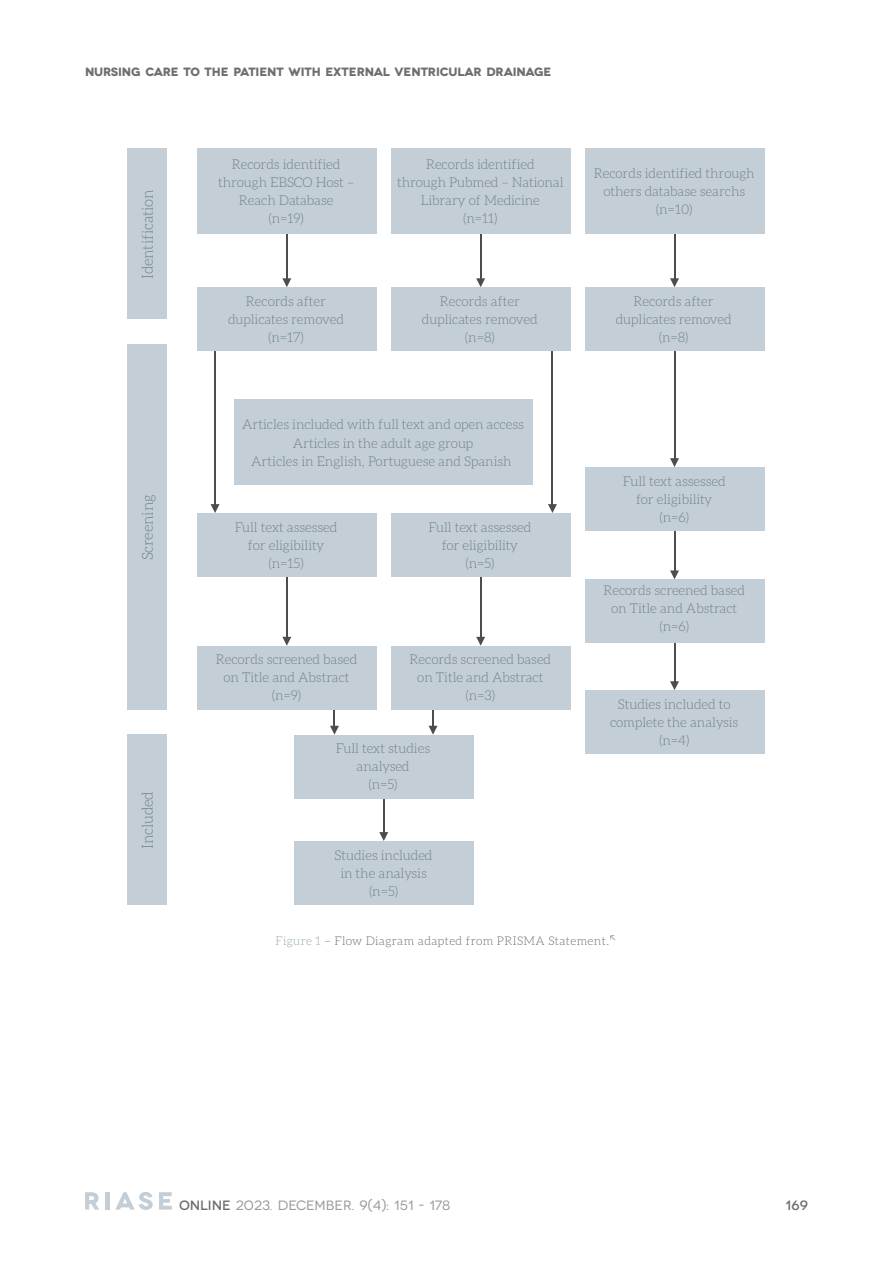
<style>
.page{position:relative;width:893px;height:1263px;background:#fff}
.page>*{position:absolute;margin:0;border:0;box-sizing:border-box;transform-origin:0 0}
.t1{font:300 15px "Aleo";letter-spacing:-.01em;color:#708186}
.t2{font:300 13.5px/18px "Aleo";letter-spacing:-.005em;color:#708186;text-align:center}
.t3{font:13.5px "Novecentowide";letter-spacing:-.01em;color:#9d9c9c}
.t4{font:500 13.5px "Novecentowide";color:#6f6e6e}
.t5{font:700 12px "Novecentowide";letter-spacing:-.01em;color:#6f6e6e}
.t6{font:300 12px "Aleo";letter-spacing:.025em;color:#6f6e6e}
.s1{color:#96a9af}
.s2{font-weight:500;color:#6f6e6e}
</style>
<div class="page">
<svg style="left:85px;top:1192px;width:14px;height:17px"></svg>
<hr style="left:106px;top:1192px;width:4px;height:17px;background:#c4ced6">
<svg style="left:115px;top:1192px;width:38px;height:18px"></svg>
<svg style="left:159px;top:1192px;width:13px;height:17px"></svg>
<svg style="left:282px;top:637px;width:9px;height:9px"></svg>
<hr style="left:286px;top:572px;width:1px;height:68px;background:#4d4d4d">
<svg style="left:476px;top:637px;width:9px;height:9px"></svg>
<hr style="left:480px;top:572px;width:1px;height:68px;background:#4d4d4d">
<svg style="left:670px;top:278px;width:9px;height:9px"></svg>
<hr style="left:674px;top:214px;width:1px;height:67px;background:#4d4d4d">
<svg style="left:282px;top:278px;width:9px;height:9px"></svg>
<hr style="left:286px;top:214px;width:1px;height:67px;background:#4d4d4d">
<svg style="left:476px;top:278px;width:9px;height:9px"></svg>
<hr style="left:480px;top:214px;width:1px;height:67px;background:#4d4d4d">
<svg style="left:670px;top:458px;width:9px;height:9px"></svg>
<hr style="left:674px;top:326px;width:1px;height:135px;background:#4d4d4d">
<div style="left:128px;top:735px;width:39px;height:170px;background:#c4ced6"></div>
<div style="left:128px;top:344px;width:39px;height:365px;background:#c4ced6"></div>
<div style="left:128px;top:149px;width:39px;height:170px;background:#c4ced6"></div>
<div style="left:391px;top:149px;width:179px;height:85px;background:#c4ced6"></div>
<div style="left:585px;top:149px;width:179px;height:85px;background:#c4ced6"></div>
<div style="left:235px;top:400px;width:298px;height:85px;background:#c4ced6"></div>
<div style="left:197px;top:513px;width:180px;height:64px;background:#c4ced6"></div>
<div style="left:391px;top:513px;width:179px;height:64px;background:#c4ced6"></div>
<div style="left:197px;top:149px;width:180px;height:85px;background:#c4ced6"></div>
<svg style="left:211px;top:504px;width:9px;height:9px"></svg>
<hr style="left:214px;top:346px;width:2px;height:161px;background:#4d4d4d">
<svg style="left:548px;top:504px;width:9px;height:9px"></svg>
<hr style="left:552px;top:346px;width:1px;height:161px;background:#4d4d4d">
<svg style="left:429px;top:726px;width:8px;height:9px"></svg>
<hr style="left:432px;top:661px;width:2px;height:68px;background:#4d4d4d">
<svg style="left:330px;top:726px;width:9px;height:9px"></svg>
<hr style="left:334px;top:661px;width:1px;height:68px;background:#4d4d4d">
<svg style="left:379px;top:832px;width:9px;height:9px"></svg>
<hr style="left:383px;top:767px;width:1px;height:68px;background:#4d4d4d">
<svg style="left:670px;top:570px;width:9px;height:9px"></svg>
<hr style="left:674px;top:506px;width:1px;height:67px;background:#4d4d4d">
<svg style="left:670px;top:681px;width:9px;height:9px"></svg>
<hr style="left:674px;top:616px;width:1px;height:68px;background:#4d4d4d">
<div style="left:585px;top:287px;width:179px;height:64px;background:#c4ced6"></div>
<div style="left:585px;top:467px;width:179px;height:64px;background:#c4ced6"></div>
<div style="left:585px;top:579px;width:179px;height:64px;background:#c4ced6"></div>
<div style="left:585px;top:690px;width:179px;height:64px;background:#c4ced6"></div>
<div style="left:197px;top:646px;width:180px;height:63px;background:#c4ced6"></div>
<div style="left:294px;top:735px;width:179px;height:63px;background:#c4ced6"></div>
<div style="left:294px;top:841px;width:179px;height:64px;background:#c4ced6"></div>
<div style="left:391px;top:646px;width:179px;height:63px;background:#c4ced6"></div>
<div style="left:391px;top:287px;width:179px;height:64px;background:#c4ced6"></div>
<div style="left:197px;top:287px;width:180px;height:64px;background:#c4ced6"></div>
<p class="t5" style="left:85px;top:64px;width:468px">NURSING CARE TO THE PATIENT WITH EXTERNAL VENTRICULAR DRAINAGE</p>
<p class="t1" style="left:138px;top:279px;width:91px;rotate:-90deg">Identification</p>
<p class="t1" style="left:138px;top:560px;width:67px;rotate:-90deg">Screening</p>
<p class="t1" style="left:138px;top:849px;width:59px;rotate:-90deg">Included</p>
<p class="t2" style="left:218px;top:155px;width:138px">Records identified through EBSCO Host –<br>Reach Database<br>(n=19)</p>
<p class="t2" style="left:228px;top:292px;width:117px">Records after duplicates removed (n=17)</p>
<p class="t2" style="left:397px;top:155px;width:168px">Records identified<br>through Pubmed – National<br>Library of Medicine<br>(n=11)</p>
<p class="t2" style="left:594px;top:164px;width:162px">Records identified through others database searchs (n=10)</p>
<p class="t2" style="left:422px;top:292px;width:117px">Records after duplicates removed (n=8)</p>
<p class="t2" style="left:616px;top:292px;width:117px">Records after duplicates removed (n=8)</p>
<p class="t2" style="left:242px;top:415px;width:283px">Articles included with full text and open access<br>Articles in the adult age group<br>Articles in English, Portuguese and Spanish</p>
<p class="t2" style="left:235px;top:517px;width:104px">Full text assessed for eligibility (n=15)</p>
<p class="t2" style="left:429px;top:517px;width:104px">Full text assessed for eligibility (n=5)</p>
<p class="t2" style="left:216px;top:650px;width:143px">Records screened based on Title and Abstract (n=9)</p>
<p class="t2" style="left:410px;top:650px;width:143px">Records screened based on Title and Abstract (n=3)</p>
<p class="t2" style="left:336px;top:739px;width:96px">Full text studies analysed<br>(n=5)</p>
<p class="t2" style="left:335px;top:845px;width:99px">Studies included in the analysis (n=5)</p>
<p class="t2" style="left:623px;top:471px;width:104px">Full text assessed for eligibility (n=6)</p>
<p class="t2" style="left:603px;top:581px;width:143px">Records screened based on Title and Abstract (n=6)</p>
<p class="t2" style="left:610px;top:695px;width:130px">Studies included to complete the analysis (n=4)</p>
<p class="t6" style="left:276px;top:933px;width:342px"><span class="s1">Figure 1</span> – Flow Diagram adapted from PRISMA Statement.<sup>↖</sup></p>
<p class="t3" style="left:179px;top:1195px;width:273px"><span class="s2">ONLINE</span> 2023. DECEMBER. 9(4): 151 - 178</p>
<p class="t4" style="left:786px;top:1195px;width:24px">169</p>
</div>
